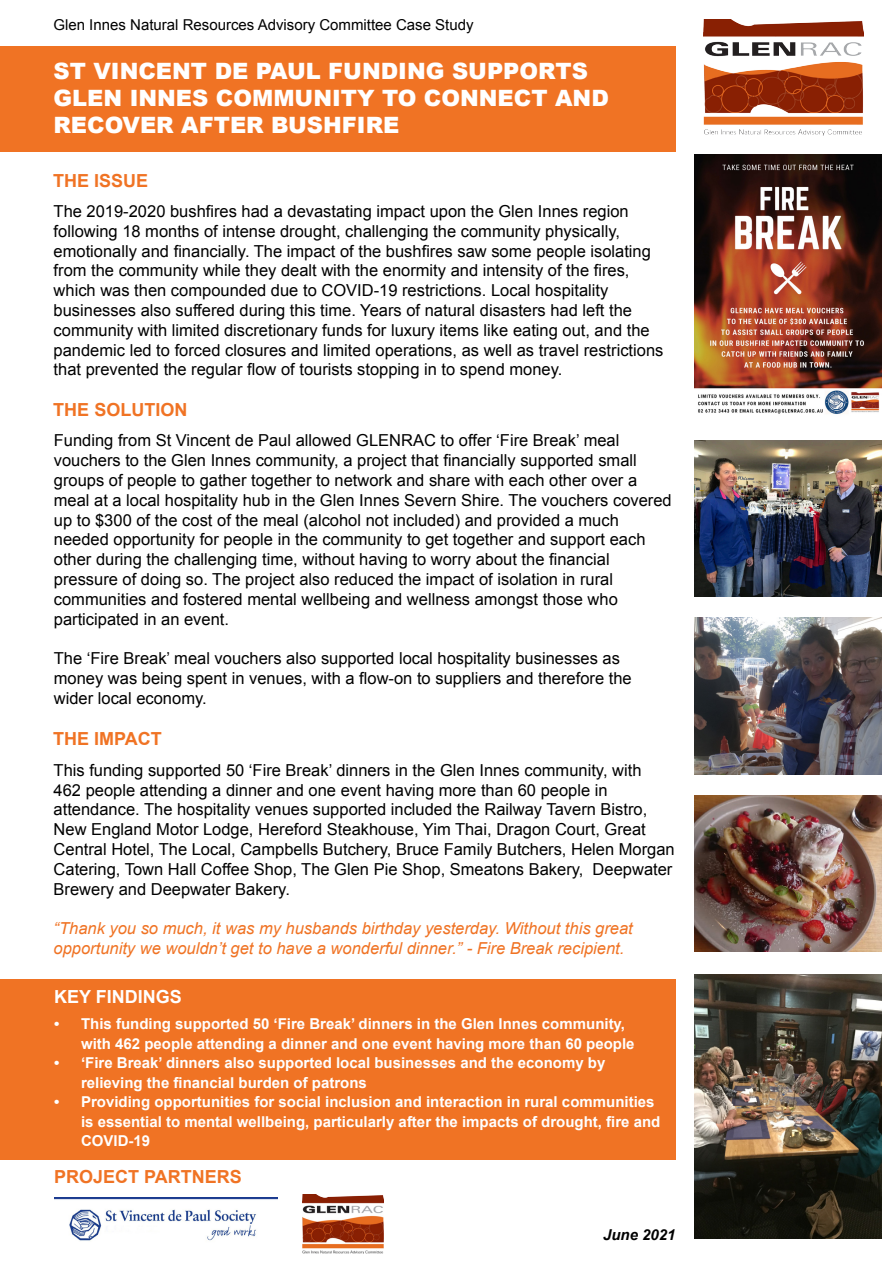
<style>
.page{position:relative;width:893px;height:1263px;background:#fff}
.page>*{position:absolute;margin:0;border:0;box-sizing:border-box;transform-origin:0 0}
.t1{font:900 22.5px/27px "Arial";color:#fff}
.t2{font:700 18px "Arial";color:#f07324}
.t3{font:700 18px "Arial";color:#fff}
.t4{font:16.5px/19.8px "Arial";color:#000}
.t5{font:italic 16.5px/19.8px "Arial";color:#f07324}
.t6{font:700 15px/19.5px "Arial";color:#fff}
.t7{font:15px "Arial";color:#000}
.t8{font:italic 700 15px "Arial";color:#000}
</style>
<div class="page">
<div style="left:0;top:46px;width:675px;height:105px;background:#f07324"></div>
<img style="left:703px;top:19px;width:161px;height:117px">
<div style="left:0;top:979px;width:675px;height:180px;background:#f07324"></div>
<img style="left:694px;top:154px;width:187px;height:260px">
<img style="left:694px;top:440px;width:187px;height:156px">
<img style="left:694px;top:974px;width:187px;height:264px">
<img style="left:694px;top:618px;width:187px;height:156px">
<img style="left:694px;top:796px;width:187px;height:156px">
<img style="left:54px;top:1198px;width:223px;height:43px">
<img style="left:302px;top:1195px;width:81px;height:58px">
<p class="t7" style="left:53px;top:15px;width:422px">Glen Innes Natural Resources Advisory Committee Case Study</p>
<p class="t1" style="left:53px;top:57px;width:557px">ST VINCENT DE PAUL FUNDING SUPPORTS<br>GLEN INNES COMMUNITY TO CONNECT AND<br>RECOVER AFTER BUSHFIRE</p>
<p class="t2" style="left:53px;top:168px;width:97px">THE ISSUE</p>
<p class="t4" style="left:54px;top:201px;width:611px">The 2019-2020 bushfires had a devastating impact upon the Glen Innes region following 18 months of intense drought, challenging the community physically, emotionally and financially. The impact of the bushfires saw some people isolating from the community while they dealt with the enormity and intensity of the fires, which was then compounded due to COVID-19 restrictions. Local hospitality businesses also suffered during this time. Years of natural disasters had left the community with limited discretionary funds for luxury items like eating out, and the pandemic led to forced closures and limited operations, as well as travel restrictions that prevented the regular flow of tourists stopping in to spend money.</p>
<p class="t2" style="left:53px;top:398px;width:136px">THE SOLUTION</p>
<p class="t4" style="left:54px;top:431px;width:619px">Funding from St Vincent de Paul allowed GLENRAC to offer ‘Fire Break’ meal vouchers to the Glen Innes community, a project that financially supported small groups of people to gather together to network and share with each other over a meal at a local hospitality hub in the Glen Innes Severn Shire. The vouchers covered up to $300 of the cost of the meal (alcohol not included) and provided a much needed opportunity for people in the community to get together and support each other during the challenging time, without having to worry about the financial pressure of doing so. The project also reduced the impact of isolation in rural communities and fostered mental wellbeing and wellness amongst those who</p>
<p class="t4" style="left:54px;top:609px;width:177px">participated in an event.</p>
<p class="t4" style="left:54px;top:649px;width:579px">The ‘Fire Break’ meal vouchers also supported local hospitality businesses as money was being spent in venues, with a flow-on to suppliers and therefore the wider local economy.</p>
<p class="t2" style="left:53px;top:727px;width:110px">THE IMPACT</p>
<p class="t4" style="left:54px;top:760px;width:623px">This funding supported 50 ‘Fire Break’ dinners in the Glen Innes community, with<br>462 people attending a dinner and one event having more than 60 people in attendance. The hospitality venues supported included the Railway Tavern Bistro, New England Motor Lodge, Hereford Steakhouse, Yim Thai, Dragon Court, Great Central Hotel, The Local, Campbells Butchery, Bruce Family Butchers, Helen Morgan Catering, Town Hall Coffee Shop, The Glen Pie Shop, Smeatons Bakery, Deepwater Brewery and Deepwater Bakery.</p>
<p class="t5" style="left:54px;top:919px;width:581px">“Thank you so much, it was my husbands birthday yesterday. Without this great opportunity we wouldn’t get to have a wonderful dinner.” - Fire Break recipient.</p>
<p class="t3" style="left:54px;top:985px;width:129px">KEY FINDINGS</p>
<p class="t6" style="left:81px;top:1015px;width:555px;text-indent:-27px">• This funding supported 50 ‘Fire Break’ dinners in the Glen Innes community, with 462 people attending a dinner and one event having more than 60 people</p>
<p class="t6" style="left:81px;top:1054px;width:526px;text-indent:-27px">• ‘Fire Break’ dinners also supported local businesses and the economy by relieving the financial burden of patrons</p>
<p class="t6" style="left:81px;top:1093px;width:581px;text-indent:-27px">• Providing opportunities for social inclusion and interaction in rural communities is essential to mental wellbeing, particularly after the impacts of drought, fire and<br>COVID-19</p>
<p class="t2" style="left:54px;top:1165px;width:189px">PROJECT PARTNERS</p>
<p class="t8" style="left:603px;top:1225px;width:74px">June 2021</p>
</div>
